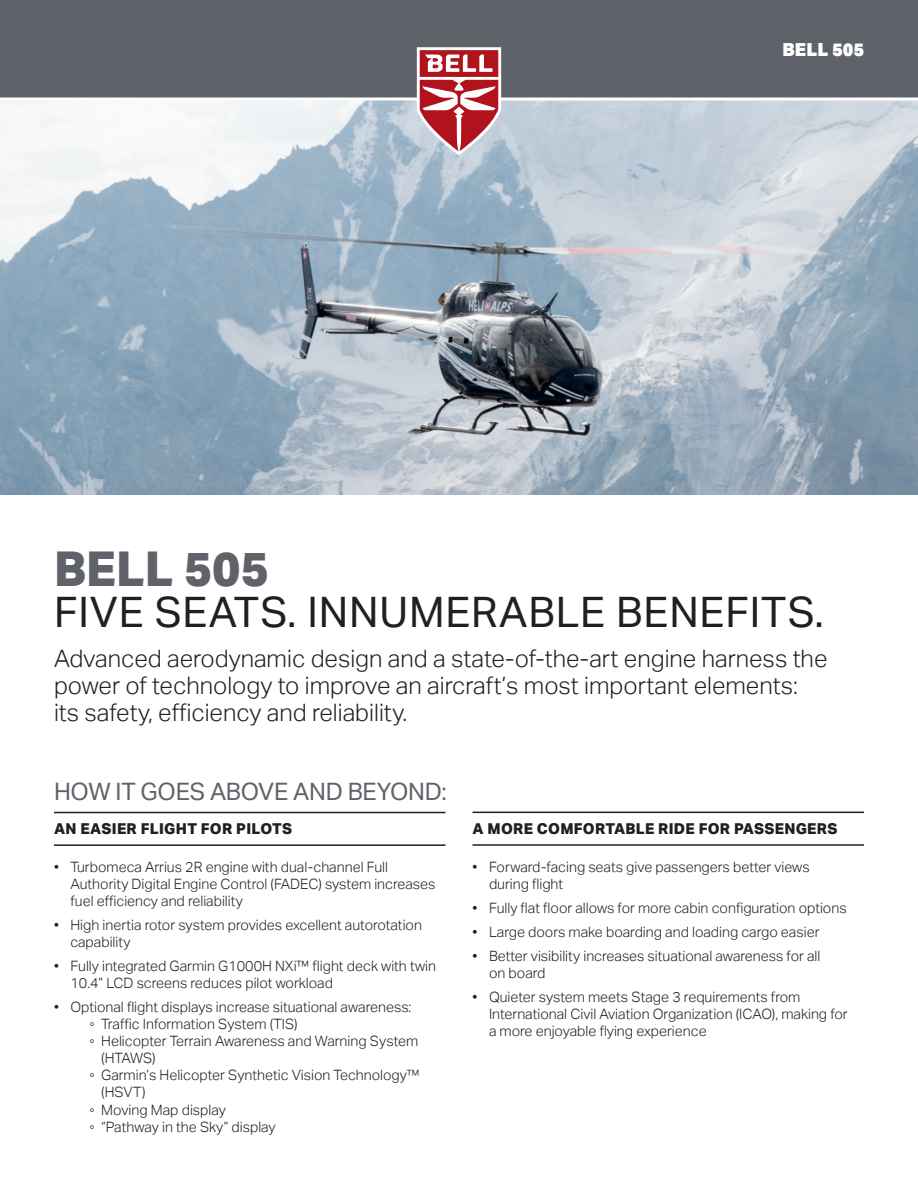
<style>
.page{position:relative;width:918px;height:1188px;background:#fff}
.page>*{position:absolute;margin:0;border:0;box-sizing:border-box;transform-origin:0 0}
.t1{font:800 48px "Aktiv Grotesk";color:#5f6369}
.t2{font:42px "Aktiv Grotesk";letter-spacing:.02em;color:#231f20}
.t3{font:300 24px/27px "Aktiv Grotesk";color:#231f20}
.t4{font:24px "Aktiv Grotesk";letter-spacing:-.01em;color:#5f6369}
.t5{font:900 18px "Aktiv Grotesk";color:#fff}
.t6{font:800 15px "Aktiv Grotesk";letter-spacing:.02em;color:#231f20}
.t7{font:300 14.25px/17.1px "Aktiv Grotesk";color:#231f20}
</style>
<div class="page">
<img style="left:0;top:100px;width:918px;height:395px">
<hr style="left:54px;top:812px;width:392px;height:1px;background:#231f20">
<hr style="left:54px;top:844px;width:392px;height:2px;background:#231f20">
<hr style="left:472px;top:812px;width:392px;height:1px;background:#231f20">
<hr style="left:472px;top:844px;width:392px;height:2px;background:#231f20">
<div style="left:0;top:0;width:918px;height:99px;background:#5f6369"></div>
<hr style="left:0;top:98px;width:918px;height:2px;background:#fff">
<svg style="left:417px;top:47px;width:84px;height:108px;background:#cb7c83"></svg>
<p class="t5" style="left:783px;top:38px;width:83px">BELL 505</p>
<p class="t1" style="left:54px;top:539px;width:216px">BELL 505</p>
<p class="t2" style="left:54px;top:588px;width:771px">FIVE SEATS. INNUMERABLE BENEFITS.</p>
<p class="t3" style="left:54px;top:645px;width:775px">Advanced aerodynamic design and a state-of-the-art engine harness the power of technology to improve an aircraft’s most important elements: its safety, efficiency and reliability.</p>
<p class="t4" style="left:54px;top:778px;width:395px">HOW IT GOES ABOVE AND BEYOND:</p>
<p class="t6" style="left:54px;top:819px;width:240px">AN EASIER FLIGHT FOR PILOTS</p>
<p class="t7" style="left:70px;top:859px;width:366px;text-indent:-16px">• Turbomeca Arrius 2R engine with dual-channel Full<br>Authority Digital Engine Control (FADEC) system increases fuel efficiency and reliability</p>
<p class="t7" style="left:70px;top:917px;width:353px;text-indent:-16px">• High inertia rotor system provides excellent autorotation capability</p>
<p class="t7" style="left:70px;top:958px;width:367px;text-indent:-16px">• Fully integrated Garmin G1000H NXi™ flight deck with twin<br>10.4” LCD screens reduces pilot workload</p>
<p class="t7" style="left:54px;top:998px;width:359px">• Optional flight displays increase situational awareness:</p>
<p class="t7" style="left:88px;top:1016px;width:211px">◦ Traffic Information System (TIS)</p>
<p class="t7" style="left:101px;top:1033px;width:318px;text-indent:-14px">◦ Helicopter Terrain Awareness and Warning System (HTAWS)</p>
<p class="t7" style="left:101px;top:1067px;width:320px;text-indent:-14px">◦ Garmin’s Helicopter Synthetic Vision Technology™ (HSVT)</p>
<p class="t7" style="left:88px;top:1101px;width:140px">◦ Moving Map display</p>
<p class="t7" style="left:88px;top:1118px;width:189px">◦ “Pathway in the Sky” display</p>
<p class="t6" style="left:472px;top:819px;width:367px">A MORE COMFORTABLE RIDE FOR PASSENGERS</p>
<p class="t7" style="left:489px;top:859px;width:322px;text-indent:-16px">• Forward-facing seats give passengers better views during flight</p>
<p class="t7" style="left:472px;top:899px;width:376px">• Fully flat floor allows for more cabin configuration options</p>
<p class="t7" style="left:472px;top:923px;width:348px">• Large doors make boarding and loading cargo easier</p>
<p class="t7" style="left:489px;top:947px;width:333px;text-indent:-16px">• Better visibility increases situational awareness for all on board</p>
<p class="t7" style="left:489px;top:988px;width:360px;text-indent:-16px">• Quieter system meets Stage 3 requirements from<br>International Civil Aviation Organization (ICAO), making for a more enjoyable flying experience</p>
</div>
